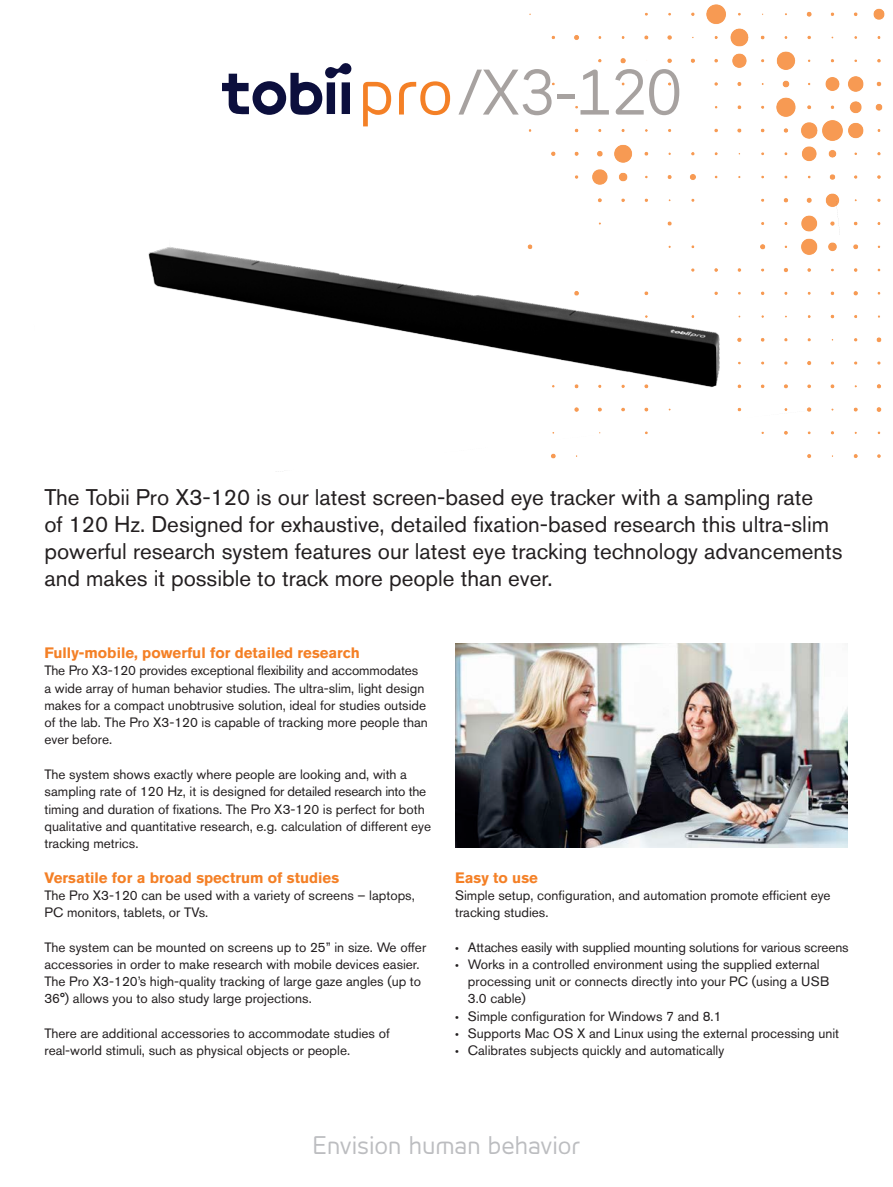
<style>
.page{position:relative;width:893px;height:1187px;background:#fff}
.page>*{position:absolute;margin:0;border:0;box-sizing:border-box;transform-origin:0 0}
.t1{font:60.45px "Tele Voice";color:#a7a2a0}
.t2{font:24px "Tele Voice";color:#bcbdc0}
.t3{font:22.5px/27px "Akzidenz Grotesk BE";color:#231f20}
.t4{font:700 15px "Akzidenz Grotesk BE";color:#f48026}
.Body{font:13.5px/17.2px "Akzidenz Grotesk BE";color:#231f20}
.s1{font-family:"Myriad Pro"}
</style>
<div class="page">
<img style="left:528px;top:4px;width:357px;height:454px">
<div style="left:667px;top:104px;width:34px;height:9px;background:#fff"></div>
<div style="left:614px;top:104px;width:34px;height:9px;background:#fff"></div>
<div style="left:675px;top:77px;width:26px;height:11px;background:#fff"></div>
<img style="left:148px;top:201px;width:691px;height:258px">
<svg style="left:222px;top:63px;width:130px;height:52px"></svg>
<svg style="left:363px;top:82px;width:28px;height:44px"></svg>
<svg style="left:399px;top:81px;width:51px;height:34px"></svg>
<img style="left:456px;top:644px;width:392px;height:203px">
<p class="t1" style="left:458px;top:57px;width:226px">/X3-120</p>
<p class="t3" style="left:44px;top:483px;width:800px">The Tobii Pro X3-120 is our latest screen-based eye tracker with a sampling rate<br>of 120 Hz. Designed for exhaustive, detailed fixation-based research this ultra-slim powerful research system features our latest eye tracking technology advancements and makes it possible to track more people than ever.</p>
<p class="t4" style="left:44px;top:644px;width:317px">Fully-mobile, powerful for detailed research</p>
<p class="Body" style="left:44px;top:662px;width:385px">The Pro X3-120 provides exceptional flexibility and accommodates a wide array of human behavior studies. The ultra-slim, light design makes for a compact unobtrusive solution, ideal for studies outside of the lab. The Pro X3-120 is capable of tracking more people than ever before.</p>
<p class="Body" style="left:44px;top:765px;width:388px">The system shows exactly where people are looking and, with a sampling rate of 120 Hz, it is designed for detailed research into the timing and duration of fixations. The Pro X3-120 is perfect for both qualitative and quantitative research, e.g. calculation of different eye tracking metrics.</p>
<p class="t4" style="left:44px;top:868px;width:296px">Versatile for a broad spectrum of studies</p>
<p class="Body" style="left:44px;top:886px;width:372px">The Pro X3-120 can be used with a variety of screens – laptops,<br>PC monitors, tablets, or TVs.</p>
<p class="Body" style="left:44px;top:938px;width:383px">The system can be mounted on screens up to 25” in size. We offer accessories in order to make research with mobile devices easier.<br>The Pro X3-120’s high-quality tracking of large gaze angles (up to 36°) allows you to also study large projections.</p>
<p class="Body" style="left:44px;top:1024px;width:347px">There are additional accessories to accommodate studies of real-world stimuli, such as physical objects or people.</p>
<p class="t4" style="left:455px;top:868px;width:84px">Easy to use</p>
<p class="Body" style="left:455px;top:886px;width:377px">Simple setup, configuration, and automation promote efficient eye tracking studies.</p>
<p class="Body" style="left:455px;top:938px;width:395px"><span class="s1">•</span> Attaches easily with supplied mounting solutions for various screens</p>
<p class="Body" style="left:468px;top:955px;width:363px;text-indent:-13px"><span class="s1">•</span> Works in a controlled environment using the supplied external processing unit or connects directly into your PC (using a USB<br>3.0 cable)</p>
<p class="Body" style="left:455px;top:1007px;width:268px"><span class="s1">•</span> Simple configuration for Windows 7 and 8.1</p>
<p class="Body" style="left:455px;top:1024px;width:386px"><span class="s1">•</span> Supports Mac OS X and Linux using the external processing unit</p>
<p class="Body" style="left:455px;top:1041px;width:271px"><span class="s1">•</span> Calibrates subjects quickly and automatically</p>
<p class="t2" style="left:313px;top:1130px;width:269px">Envision human behavior</p>
</div>
